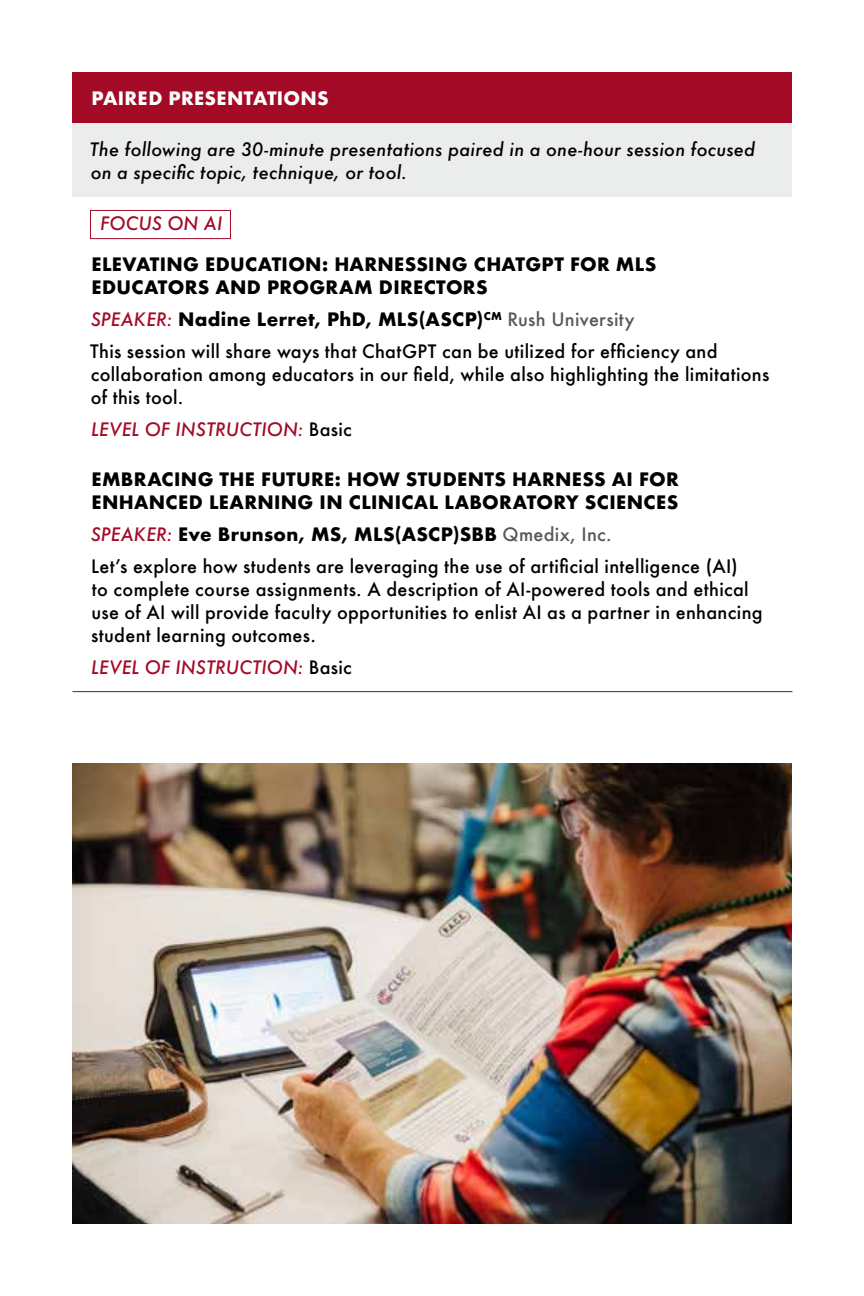
<style>
.page{position:relative;width:864px;height:1296px;background:#fff}
.page>*{position:absolute;margin:0;border:0;box-sizing:border-box;transform-origin:0 0}
.t1{font:500 18px/23px "Futura";letter-spacing:.02em;color:#000}
.t2{font:700 18px/23px "Futura";letter-spacing:.015em;color:#000}
.t3{font:italic 500 18px/23px "Futura";letter-spacing:.01em;color:#000}
.t4{font:italic 500 18px "Futura";letter-spacing:.01em;color:#a30a26}
.t5{font:700 18px "Futura";letter-spacing:.015em;color:#fff}
.s1{font-style:italic;color:#a30a26}
.s2{font-weight:700}
.s3{color:#58595b}
.s4{font-style:normal;color:#000}
</style>
<div class="page">
<div style="left:73px;top:72px;width:720px;height:51px;background:#a30a26"></div>
<div style="left:73px;top:123px;width:720px;height:74px;background:#ebecec"></div>
<hr style="left:73px;top:691px;width:720px;height:1px;background:#253271">
<div style="left:90px;top:210px;width:141px;height:29px;border:1px solid #a30a26"></div>
<img style="left:72px;top:763px;width:720px;height:461px">
<p class="t5" style="left:91px;top:89px;width:239px">PAIRED PRESENTATIONS</p>
<p class="t3" style="left:90px;top:137px;width:667px">The following are 30-minute presentations paired in a one-hour session focused on a specific topic, technique, or tool.</p>
<p class="t4" style="left:100px;top:211px;width:123px">FOCUS ON AI</p>
<p class="t2" style="left:91px;top:254px;width:567px">ELEVATING EDUCATION: HARNESSING CHATGPT FOR MLS<br>EDUCATORS AND PROGRAM DIRECTORS</p>
<p class="t1" style="left:90px;top:303px;width:629px;line-height:32px"><span class="s1">SPEAKER:</span> <span class="s2">Nadine Lerret, PhD, MLS(ASCP)</span><sup>CM</sup> <span class="s3">Rush University<br></span>This session will share ways that ChatGPT can be utilized for efficiency and</p>
<p class="t1" style="left:91px;top:362px;width:680px">collaboration among educators in our field, while also highlighting the limitations of this tool.</p>
<p class="t4" style="left:91px;top:417px;width:262px">LEVEL OF INSTRUCTION: <span class="s4">Basic</span></p>
<p class="t2" style="left:91px;top:469px;width:589px">EMBRACING THE FUTURE: HOW STUDENTS HARNESS AI FOR<br>ENHANCED LEARNING IN CLINICAL LABORATORY SCIENCES</p>
<p class="t1" style="left:91px;top:518px;width:649px;line-height:32px"><span class="s1">SPEAKER:</span> <span class="s2">Eve Brunson, MS, MLS(ASCP)SBB</span> <span class="s3">Qmedix, Inc.<br></span>Let’s explore how students are leveraging the use of artificial intelligence (AI)</p>
<p class="t1" style="left:91px;top:579px;width:673px">to complete course assignments. A description of AI-powered tools and ethical use of AI will provide faculty opportunities to enlist AI as a partner in enhancing student learning outcomes.</p>
<p class="t4" style="left:91px;top:655px;width:262px">LEVEL OF INSTRUCTION: <span class="s4">Basic</span></p>
</div>
